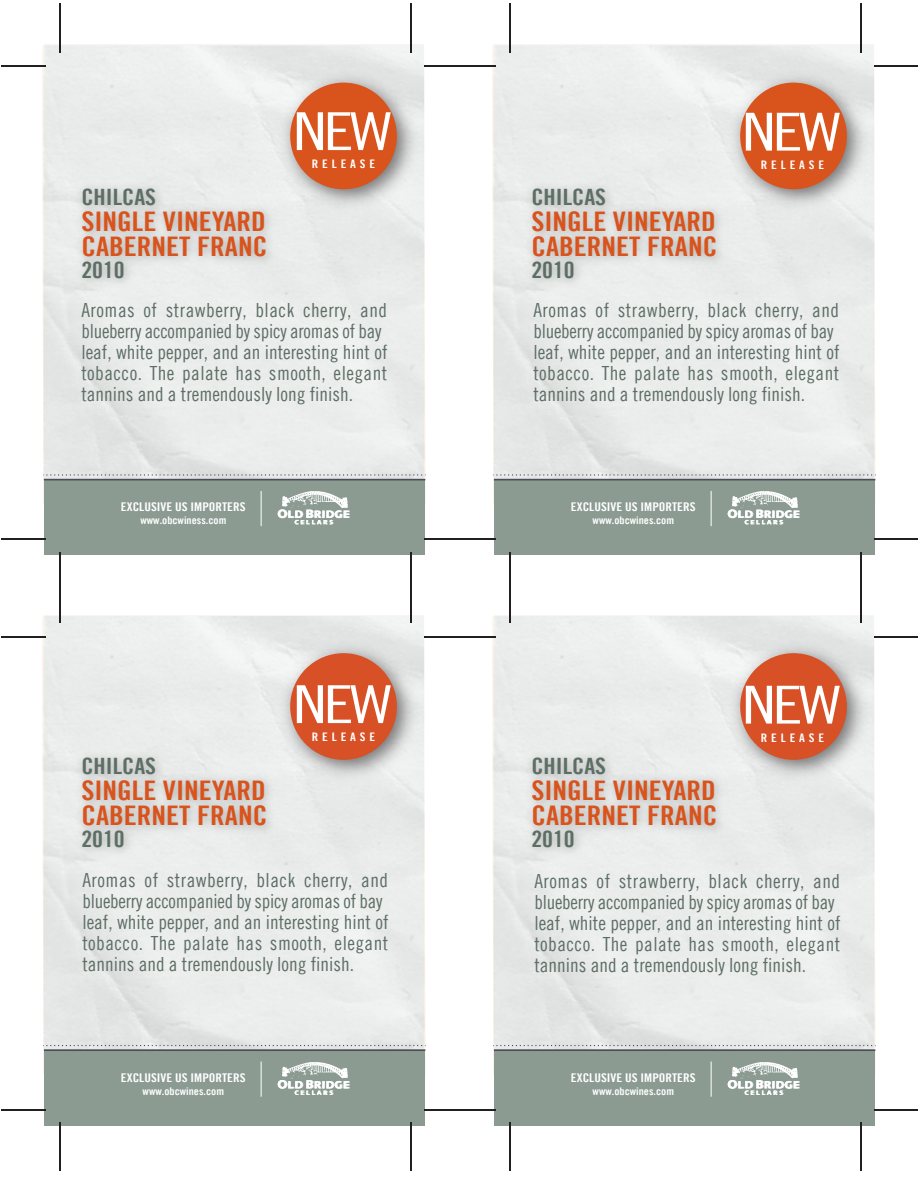
<style>
.page{position:relative;width:918px;height:1188px;background:#fff}
.page>*{position:absolute;margin:0;border:0;box-sizing:border-box;transform-origin:0 0}
.t1{font:52.35px "Trade Gothic Cond Eighteen";letter-spacing:-.05em;color:#fff;scale:1.29 1}
.t2{font:27px/25.5px "Trade Gothic LT Bold Cond Twenty";color:#d9531c;scale:1.09 1}
.t3{font:22.5px "Trade Gothic LT Bold Cond Twenty";color:#5d6e65;scale:1.09 1}
.t4{font:19.5px/21px "Trade Gothic LT Cond Eighteen";color:#5d6e65}
.t5{font:12px "Trade Gothic LT Bold Cond Twenty";color:#fff;scale:1.1 1}
.t6{font:11.85px "Trade Gothic LT Bold Cond Twenty";letter-spacing:.3em;color:#fff;scale:1.1 1}
.t7{font:10.5px "Trade Gothic LT Bold Cond Twenty";color:#fff;scale:1.1 1}
</style>
<div class="page">
<div style="left:495px;top:44px;width:379px;height:459px;background:#eaeceb"></div>
<div style="left:494px;top:480px;width:381px;height:75px;background:#8b9b92"></div>
<hr style="left:494px;top:479px;width:381px;height:1px;background:#4c4d58">
<svg style="left:493px;top:474px;width:383px;height:2px"></svg>
<img style="left:726px;top:65px;width:149px;height:110px">
<div style="left:740px;top:83px;width:107px;height:106px;background:#d9531c;border-radius:50%"></div>
<div style="left:45px;top:44px;width:379px;height:459px;background:#eaeceb"></div>
<div style="left:44px;top:480px;width:381px;height:75px;background:#8b9b92"></div>
<hr style="left:44px;top:479px;width:381px;height:1px;background:#4c4d58">
<svg style="left:43px;top:474px;width:383px;height:2px"></svg>
<img style="left:276px;top:65px;width:149px;height:110px">
<div style="left:290px;top:83px;width:107px;height:106px;background:#d9531c;border-radius:50%"></div>
<div style="left:45px;top:615px;width:379px;height:459px;background:#eaeceb"></div>
<div style="left:44px;top:1051px;width:381px;height:75px;background:#8b9b92"></div>
<hr style="left:44px;top:1049px;width:381px;height:2px;background:#4c4d58">
<svg style="left:43px;top:1045px;width:383px;height:1px"></svg>
<img style="left:274px;top:636px;width:151px;height:108px">
<div style="left:290px;top:653px;width:107px;height:107px;background:#d75026;border-radius:50%"></div>
<div style="left:495px;top:615px;width:379px;height:459px;background:#eaeceb"></div>
<div style="left:494px;top:1051px;width:381px;height:75px;background:#8b9b92"></div>
<hr style="left:494px;top:1049px;width:381px;height:2px;background:#4c4d58">
<svg style="left:493px;top:1045px;width:383px;height:1px"></svg>
<img style="left:724px;top:636px;width:151px;height:108px">
<div style="left:740px;top:653px;width:107px;height:107px;background:#d75026;border-radius:50%"></div>
<img style="left:525px;top:175px;width:350px;height:134px">
<hr style="left:711px;top:491px;width:1px;height:35px;background:#fff">
<svg style="left:728px;top:509px;width:71px;height:15px"></svg>
<img style="left:732px;top:491px;width:66px;height:17px">
<img style="left:75px;top:175px;width:350px;height:134px">
<hr style="left:261px;top:491px;width:1px;height:35px;background:#fff">
<svg style="left:278px;top:509px;width:71px;height:15px"></svg>
<img style="left:282px;top:491px;width:66px;height:17px">
<img style="left:75px;top:744px;width:350px;height:134px">
<hr style="left:261px;top:1062px;width:1px;height:35px;background:#fff">
<svg style="left:278px;top:1080px;width:71px;height:15px"></svg>
<img style="left:282px;top:1062px;width:66px;height:17px">
<img style="left:525px;top:744px;width:350px;height:134px">
<hr style="left:711px;top:1062px;width:1px;height:35px;background:#fff">
<svg style="left:728px;top:1080px;width:71px;height:15px"></svg>
<img style="left:732px;top:1062px;width:66px;height:17px">
<hr style="left:509px;top:3px;width:1px;height:50px;background:#231f20">
<hr style="left:860px;top:3px;width:1px;height:50px;background:#231f20">
<hr style="left:874px;top:65px;width:44px;height:2px;background:#231f20">
<hr style="left:452px;top:65px;width:44px;height:2px;background:#231f20">
<hr style="left:452px;top:539px;width:44px;height:1px;background:#231f20">
<hr style="left:860px;top:552px;width:1px;height:49px;background:#231f20">
<hr style="left:874px;top:539px;width:44px;height:1px;background:#231f20">
<hr style="left:509px;top:552px;width:1px;height:49px;background:#231f20">
<hr style="left:59px;top:3px;width:1px;height:50px;background:#231f20">
<hr style="left:410px;top:3px;width:1px;height:50px;background:#231f20">
<hr style="left:424px;top:65px;width:44px;height:2px;background:#231f20">
<hr style="left:2px;top:65px;width:44px;height:2px;background:#231f20">
<hr style="left:2px;top:539px;width:44px;height:1px;background:#231f20">
<hr style="left:410px;top:552px;width:1px;height:49px;background:#231f20">
<hr style="left:424px;top:539px;width:44px;height:1px;background:#231f20">
<hr style="left:59px;top:552px;width:1px;height:49px;background:#231f20">
<hr style="left:509px;top:573px;width:1px;height:50px;background:#231f20">
<hr style="left:860px;top:573px;width:1px;height:50px;background:#231f20">
<hr style="left:874px;top:636px;width:44px;height:1px;background:#231f20">
<hr style="left:452px;top:636px;width:44px;height:1px;background:#231f20">
<hr style="left:452px;top:1109px;width:44px;height:1px;background:#231f20">
<hr style="left:860px;top:1123px;width:1px;height:48px;background:#231f20">
<hr style="left:874px;top:1109px;width:44px;height:1px;background:#231f20">
<hr style="left:509px;top:1123px;width:1px;height:48px;background:#231f20">
<hr style="left:59px;top:573px;width:1px;height:50px;background:#231f20">
<hr style="left:410px;top:573px;width:1px;height:50px;background:#231f20">
<hr style="left:424px;top:636px;width:44px;height:1px;background:#231f20">
<hr style="left:2px;top:636px;width:44px;height:1px;background:#231f20">
<hr style="left:2px;top:1109px;width:44px;height:1px;background:#231f20">
<hr style="left:410px;top:1123px;width:1px;height:48px;background:#231f20">
<hr style="left:424px;top:1109px;width:44px;height:1px;background:#231f20">
<hr style="left:59px;top:1123px;width:1px;height:48px;background:#231f20">
<p class="t3" style="left:81px;top:184px;width:70px">CHILCAS</p>
<h2 class="t2" style="left:81px;top:208px;width:172px">SINGLE VINEYARD<br>CABERNET FRANC</h2>
<p class="t3" style="left:81px;top:256px;width:41px">2010</p>
<h1 class="t1" style="left:293px;top:100px;width:78px">NEW</h1>
<p class="t6" style="left:312px;top:157px;width:59px">RELEASE</p>
<p class="t3" style="left:531px;top:184px;width:70px">CHILCAS</p>
<h2 class="t2" style="left:531px;top:208px;width:172px">SINGLE VINEYARD<br>CABERNET FRANC</h2>
<p class="t3" style="left:531px;top:256px;width:41px">2010</p>
<h1 class="t1" style="left:742px;top:101px;width:78px">NEW</h1>
<p class="t6" style="left:761px;top:157px;width:59px">RELEASE</p>
<p class="t4" style="left:81px;top:300px;width:308px">Aromas of strawberry, black cherry, and blueberry accompanied by spicy aromas of bay leaf, white pepper, and an interesting hint of tobacco. The palate has smooth, elegant tannins and a tremendously long finish.</p>
<p class="t4" style="left:533px;top:299px;width:308px">Aromas of strawberry, black cherry, and blueberry accompanied by spicy aromas of bay leaf, white pepper, and an interesting hint of tobacco. The palate has smooth, elegant tannins and a tremendously long finish.</p>
<p class="t5" style="left:121px;top:500px;width:115px">EXCLUSIVE US IMPORTERS</p>
<p class="t7" style="left:140px;top:514px;width:80px">www.obcwiness.com</p>
<p class="t3" style="left:81px;top:753px;width:70px">CHILCAS</p>
<h2 class="t2" style="left:81px;top:777px;width:172px">SINGLE VINEYARD<br>CABERNET FRANC</h2>
<p class="t3" style="left:81px;top:825px;width:41px">2010</p>
<h1 class="t1" style="left:293px;top:673px;width:78px">NEW</h1>
<p class="t6" style="left:312px;top:730px;width:59px">RELEASE</p>
<p class="t5" style="left:571px;top:500px;width:115px">EXCLUSIVE US IMPORTERS</p>
<p class="t7" style="left:593px;top:514px;width:76px">www.obcwines.com</p>
<p class="t3" style="left:531px;top:753px;width:70px">CHILCAS</p>
<h2 class="t2" style="left:531px;top:777px;width:172px">SINGLE VINEYARD<br>CABERNET FRANC</h2>
<p class="t3" style="left:531px;top:825px;width:41px">2010</p>
<h1 class="t1" style="left:742px;top:674px;width:78px">NEW</h1>
<p class="t6" style="left:761px;top:730px;width:59px">RELEASE</p>
<p class="t4" style="left:82px;top:870px;width:308px">Aromas of strawberry, black cherry, and blueberry accompanied by spicy aromas of bay leaf, white pepper, and an interesting hint of tobacco. The palate has smooth, elegant tannins and a tremendously long finish.</p>
<p class="t4" style="left:534px;top:871px;width:308px">Aromas of strawberry, black cherry, and blueberry accompanied by spicy aromas of bay leaf, white pepper, and an interesting hint of tobacco. The palate has smooth, elegant tannins and a tremendously long finish.</p>
<p class="t5" style="left:121px;top:1070px;width:115px">EXCLUSIVE US IMPORTERS</p>
<p class="t7" style="left:143px;top:1085px;width:76px">www.obcwines.com</p>
<p class="t5" style="left:571px;top:1070px;width:115px">EXCLUSIVE US IMPORTERS</p>
<p class="t7" style="left:593px;top:1085px;width:76px">www.obcwines.com</p>
</div>
